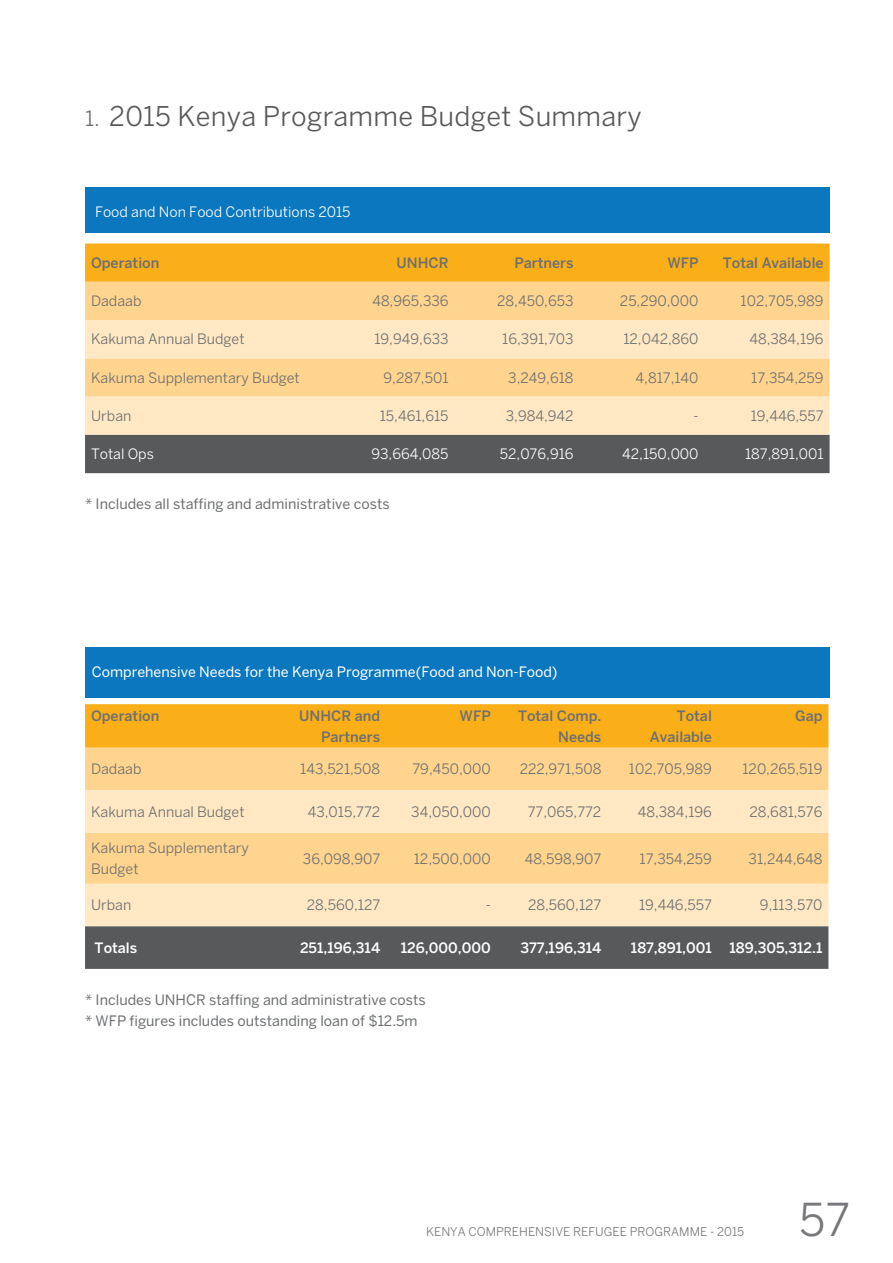
<style>
.page{position:relative;width:893px;height:1263px;background:#fff}
.page>*{position:absolute;margin:0;border:0;box-sizing:border-box;transform-origin:0 0}
.t1{font:45px "Benton Sans";color:#77787b}
.t2{font:27px "Benton Sans";letter-spacing:.01em;color:#58595b}
.t3{font:14.25px/21px "Benton Sans";color:#6d6f71}
.t4{font:14.25px/21px "Benton Sans";color:#6d6f71}
.t5{font:500 14.25px/21px "Benton Sans";color:#6d6f71;text-align:right}
.t6{font:14.25px "Benton Sans";color:#fff}
.t7{font:500 14.25px "Benton Sans";color:#fff}
.t8{font:14.25px "Benton Sans";color:#fff}
.t9{font:12px "Benton Sans";color:#77787b}
.s1{font-size:21px;color:#6d6f71}
</style>
<div class="page">
<div style="left:85px;top:187px;width:744px;height:45px;background:#0a77be"></div>
<div style="left:85px;top:647px;width:744px;height:51px;background:#0a77be"></div>
<div style="left:85px;top:244px;width:745px;height:38px;background:#faaf19"></div>
<div style="left:85px;top:282px;width:745px;height:38px;background:#ffd48e"></div>
<svg style="left:85px;top:320px;width:745px;height:115px;background:#fee1b1"></svg>
<div style="left:85px;top:435px;width:745px;height:38px;background:#58595b"></div>
<div style="left:85px;top:704px;width:743px;height:44px;background:#faaf19"></div>
<div style="left:85px;top:748px;width:743px;height:42px;background:#ffd48e"></div>
<svg style="left:85px;top:790px;width:743px;height:136px;background:#ffe0af"></svg>
<div style="left:85px;top:926px;width:743px;height:43px;background:#58595b"></div>
<h2 class="t2" style="left:85px;top:106px;width:558px"><span class="s1">1.</span> 2015 Kenya Programme Budget Summary</h2>
<p class="t6" style="left:95px;top:206px;width:257px">Food and Non Food Contributions 2015</p>
<p class="t5" style="left:91px;top:254px;width:70px">Operation</p>
<p class="t5" style="left:397px;top:254px;width:53px">UNHCR</p>
<p class="t5" style="left:514px;top:254px;width:61px">Partners</p>
<p class="t5" style="left:667px;top:254px;width:33px">WFP</p>
<p class="t5" style="left:723px;top:254px;width:102px">Total Available</p>
<p class="t3" style="left:91px;top:292px;width:52px">Dadaab</p>
<p class="t3" style="left:372px;top:292px;width:78px">48,965,336</p>
<p class="t3" style="left:497px;top:292px;width:78px">28,450,653</p>
<p class="t3" style="left:620px;top:292px;width:80px">25,290,000</p>
<p class="t3" style="left:741px;top:292px;width:84px">102,705,989</p>
<p class="t3" style="left:91px;top:330px;width:155px">Kakuma Annual Budget</p>
<p class="t3" style="left:374px;top:330px;width:76px">19,949,633</p>
<p class="t3" style="left:502px;top:330px;width:73px">16,391,703</p>
<p class="t3" style="left:623px;top:330px;width:77px">12,042,860</p>
<p class="t3" style="left:749px;top:330px;width:76px">48,384,196</p>
<p class="t3" style="left:91px;top:368px;width:210px">Kakuma Supplementary Budget</p>
<p class="t3" style="left:384px;top:368px;width:66px">9,287,501</p>
<p class="t3" style="left:508px;top:368px;width:67px">3,249,618</p>
<p class="t3" style="left:636px;top:368px;width:64px">4,817,140</p>
<p class="t3" style="left:751px;top:368px;width:74px">17,354,259</p>
<p class="t3" style="left:91px;top:407px;width:42px">Urban</p>
<p class="t3" style="left:380px;top:407px;width:70px">15,461,615</p>
<p class="t3" style="left:506px;top:407px;width:69px">3,984,942</p>
<p class="t3" style="left:693px;top:407px;width:7px">-</p>
<p class="t3" style="left:751px;top:407px;width:74px">19,446,557</p>
<p class="t6" style="left:91px;top:449px;width:64px">Total Ops</p>
<p class="t6" style="left:371px;top:449px;width:79px">93,664,085</p>
<p class="t6" style="left:500px;top:449px;width:75px">52,076,916</p>
<p class="t6" style="left:622px;top:449px;width:78px">42,150,000</p>
<p class="t6" style="left:745px;top:449px;width:80px">187,891,001</p>
<p class="t4" style="left:85px;top:495px;width:306px">* Includes all staffing and administrative costs</p>
<p class="t8" style="left:92px;top:667px;width:467px">Comprehensive Needs for the Kenya Programme(Food and Non-Food)</p>
<p class="t5" style="left:91px;top:706px;width:70px">Operation</p>
<p class="t5" style="left:299px;top:706px;width:82px">UNHCR and<br>Partners</p>
<p class="t5" style="left:460px;top:706px;width:33px">WFP</p>
<p class="t5" style="left:518px;top:706px;width:85px">Total Comp.<br>Needs</p>
<p class="t5" style="left:650px;top:706px;width:63px">Total<br>Available</p>
<p class="t5" style="left:795px;top:706px;width:29px">Gap</p>
<p class="t3" style="left:91px;top:760px;width:52px">Dadaab</p>
<p class="t3" style="left:300px;top:760px;width:81px">143,521,508</p>
<p class="t3" style="left:412px;top:760px;width:80px">79,450,000</p>
<p class="t3" style="left:520px;top:760px;width:83px">222,971,508</p>
<p class="t3" style="left:629px;top:760px;width:84px">102,705,989</p>
<p class="t3" style="left:742px;top:760px;width:81px">120,265,519</p>
<p class="t3" style="left:91px;top:802px;width:155px">Kakuma Annual Budget</p>
<p class="t3" style="left:308px;top:802px;width:74px">43,015,772</p>
<p class="t3" style="left:411px;top:802px;width:81px">34,050,000</p>
<p class="t3" style="left:528px;top:802px;width:75px">77,065,772</p>
<p class="t3" style="left:638px;top:802px;width:76px">48,384,196</p>
<p class="t3" style="left:749px;top:802px;width:74px">28,681,576</p>
<p class="t3" style="left:91px;top:839px;width:160px">Kakuma Supplementary<br>Budget</p>
<p class="t3" style="left:303px;top:849px;width:79px">36,098,907</p>
<p class="t3" style="left:414px;top:849px;width:78px">12,500,000</p>
<p class="t3" style="left:525px;top:849px;width:78px">48,598,907</p>
<p class="t3" style="left:640px;top:849px;width:74px">17,354,259</p>
<p class="t3" style="left:749px;top:849px;width:75px">31,244,648</p>
<p class="t3" style="left:91px;top:896px;width:42px">Urban</p>
<p class="t3" style="left:307px;top:896px;width:75px">28,560,127</p>
<p class="t3" style="left:486px;top:896px;width:7px">-</p>
<p class="t3" style="left:528px;top:896px;width:75px">28,560,127</p>
<p class="t3" style="left:639px;top:896px;width:74px">19,446,557</p>
<p class="t3" style="left:760px;top:896px;width:64px">9,113,570</p>
<p class="t7" style="left:95px;top:942px;width:44px">Totals</p>
<p class="t7" style="left:300px;top:942px;width:82px">251,196,314</p>
<p class="t7" style="left:401px;top:942px;width:91px">126,000,000</p>
<p class="t7" style="left:520px;top:942px;width:82px">377,196,314</p>
<p class="t7" style="left:631px;top:942px;width:193px">187,891,001 189,305,312.1</p>
<p class="t4" style="left:85px;top:990px;width:342px">* Includes UNHCR staffing and administrative costs * WFP figures includes outstanding loan of $12.5m</p>
<p class="t9" style="left:426px;top:1227px;width:320px">KENYA COMPREHENSIVE REFUGEE PROGRAMME - 2015</p>
<h1 class="t1" style="left:799px;top:1203px;width:52px">57</h1>
</div>
